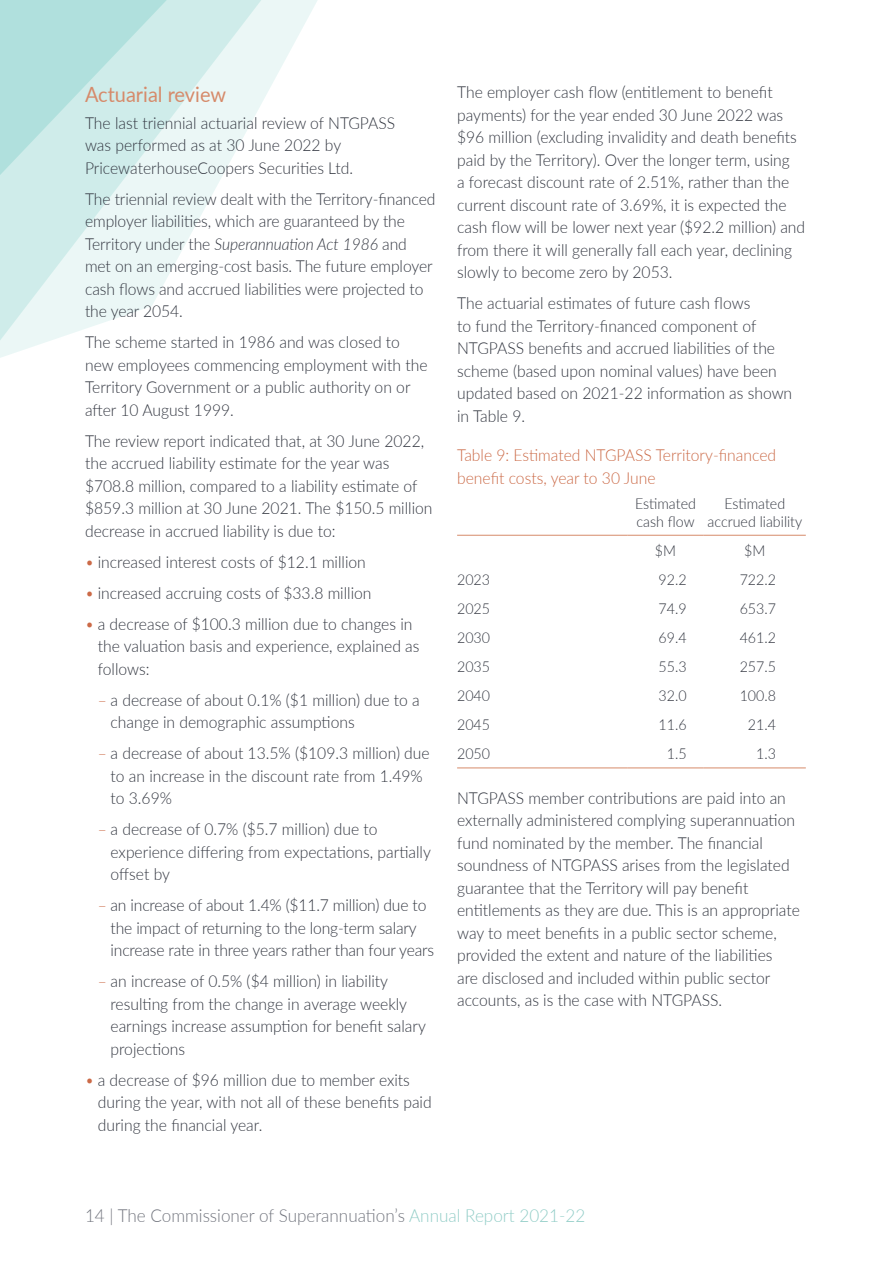
<style>
.page{position:relative;width:893px;height:1263px;background:#fff}
.page>*{position:absolute;margin:0;border:0;box-sizing:border-box;transform-origin:0 0}
.AR_Heading_3{font:21px "Lato";color:#d68a6a;scale:.95 1}
.t1{font:300 18px "Lato";color:#73767f;scale:.95 1}
.AR_Body_Text{font:300 16.5px/22.5px "Lato";color:#323640;scale:.95 1}
.AR_Table_Figure_Head{font:300 16.5px/22.5px "Lato";color:#cb6a47;scale:.95 1}
.AR_Table_Numbers{font:300 15px "Lato";color:#323640;scale:.95 1}
.AR_Table_Centred{font:300 15px/18px "Lato";color:#323640;scale:.95 1}
.AR_Table_Body_Text{font:300 15px "Lato";color:#323640;scale:.95 1}
.s1{font-style:italic}
.s2{color:#cb6a47}
.s3{color:#92cdc7}
</style>
<div class="page">
<svg style="left:196px;top:0;width:122px;height:224px"></svg>
<svg style="left:0;top:0;width:196px;height:358px;background:#d6eeed"></svg>
<hr style="left:457px;top:535px;width:170px;height:1px;background:#d68a6a">
<hr style="left:627px;top:535px;width:77px;height:1px;background:#d68a6a">
<hr style="left:704px;top:535px;width:102px;height:1px;background:#d68a6a">
<hr style="left:457px;top:767px;width:170px;height:1px;background:#d68a6a">
<hr style="left:627px;top:767px;width:77px;height:1px;background:#d68a6a">
<hr style="left:704px;top:767px;width:102px;height:1px;background:#d68a6a">
<p class="AR_Heading_3" style="left:85px;top:79px;width:150px">Actuarial review</p>
<p class="AR_Body_Text" style="left:85px;top:111px;width:328px">The last triennial actuarial review of NTGPASS was performed as at 30 June 2022 by<br>PricewaterhouseCoopers Securities Ltd.</p>
<p class="AR_Body_Text" style="left:85px;top:187px;width:370px">The triennial review dealt with the Territory‑financed employer liabilities, which are guaranteed by the Territory under the <span class="s1">Superannuation Act 1986</span> and met on an emerging-cost basis. The future employer cash flows and accrued liabilities were projected to the year 2054.</p>
<p class="AR_Body_Text" style="left:85px;top:330px;width:362px">The scheme started in 1986 and was closed to new employees commencing employment with the Territory Government or a public authority on or after 10 August 1999.</p>
<p class="AR_Body_Text" style="left:85px;top:429px;width:367px">The review report indicated that, at 30 June 2022, the accrued liability estimate for the year was $708.8 million, compared to a liability estimate of $859.3 million at 30 June 2021. The $150.5 million decrease in accrued liability is due to:</p>
<p class="AR_Body_Text" style="left:85px;top:550px;width:297px"><span class="s2">•</span> increased interest costs of $12.1 million</p>
<p class="AR_Body_Text" style="left:85px;top:581px;width:303px"><span class="s2">•</span> increased accruing costs of $33.8 million</p>
<p class="AR_Body_Text" style="left:98px;top:612px;width:340px;text-indent:-13px"><span class="s2">•</span> a decrease of $100.3 million due to changes in the valuation basis and experience, explained as follows:</p>
<p class="AR_Body_Text" style="left:111px;top:688px;width:327px;text-indent:-13px"><span class="s2">–</span> a decrease of about 0.1% ($1 million) due to a change in demographic assumptions</p>
<p class="AR_Body_Text" style="left:111px;top:741px;width:337px;text-indent:-13px"><span class="s2">–</span> a decrease of about 13.5% ($109.3 million) due to an increase in the discount rate from 1.49% to 3.69%</p>
<p class="AR_Body_Text" style="left:111px;top:817px;width:339px;text-indent:-13px"><span class="s2">–</span> a decrease of 0.7% ($5.7 million) due to experience differing from expectations, partially offset by</p>
<p class="AR_Body_Text" style="left:111px;top:893px;width:342px;text-indent:-13px"><span class="s2">–</span> an increase of about 1.4% ($11.7 million) due to the impact of returning to the long-term salary increase rate in three years rather than four years</p>
<p class="AR_Body_Text" style="left:111px;top:969px;width:333px;text-indent:-13px"><span class="s2">–</span> an increase of 0.5% ($4 million) in liability resulting from the change in average weekly earnings increase assumption for benefit salary projections</p>
<p class="AR_Body_Text" style="left:98px;top:1068px;width:353px;text-indent:-13px"><span class="s2">•</span> a decrease of $96 million due to member exits during the year, with not all of these benefits paid during the financial year.</p>
<p class="AR_Body_Text" style="left:457px;top:81px;width:368px">The employer cash flow (entitlement to benefit payments) for the year ended 30 June 2022 was $96 million (excluding invalidity and death benefits paid by the Territory). Over the longer term, using<br>a forecast discount rate of 2.51%, rather than the current discount rate of 3.69%, it is expected the cash flow will be lower next year ($92.2 million) and from there it will generally fall each year, declining slowly to become zero by 2053.</p>
<p class="AR_Body_Text" style="left:457px;top:292px;width:354px">The actuarial estimates of future cash flows<br>to fund the Territory-financed component of NTGPASS benefits and accrued liabilities of the scheme (based upon nominal values) have been updated based on 2021-22 information as shown in Table 9.</p>
<p class="AR_Table_Figure_Head" style="left:457px;top:444px;width:337px">Table 9: Estimated NTGPASS Territory-financed benefit costs, year to 30 June</p>
<p class="AR_Table_Centred" style="left:635px;top:494px;width:66px">Estimated cash flow</p>
<p class="AR_Table_Centred" style="left:707px;top:494px;width:101px;text-align:center">Estimated accrued liability</p>
<p class="AR_Table_Centred" style="left:655px;top:541px;width:24px">$M</p>
<p class="AR_Table_Centred" style="left:744px;top:541px;width:24px">$M</p>
<p class="AR_Table_Body_Text" style="left:457px;top:569px;width:36px">2023</p>
<p class="AR_Table_Numbers" style="left:659px;top:569px;width:31px">92.2</p>
<p class="AR_Table_Numbers" style="left:740px;top:569px;width:40px">722.2</p>
<p class="AR_Table_Body_Text" style="left:457px;top:598px;width:36px">2025</p>
<p class="AR_Table_Numbers" style="left:659px;top:598px;width:31px">74.9</p>
<p class="AR_Table_Numbers" style="left:740px;top:598px;width:40px">653.7</p>
<p class="AR_Table_Body_Text" style="left:457px;top:627px;width:36px">2030</p>
<p class="AR_Table_Numbers" style="left:659px;top:627px;width:31px">69.4</p>
<p class="AR_Table_Numbers" style="left:740px;top:627px;width:40px">461.2</p>
<p class="AR_Table_Body_Text" style="left:457px;top:656px;width:36px">2035</p>
<p class="AR_Table_Numbers" style="left:659px;top:656px;width:31px">55.3</p>
<p class="AR_Table_Numbers" style="left:740px;top:656px;width:40px">257.5</p>
<p class="AR_Table_Body_Text" style="left:457px;top:685px;width:36px">2040</p>
<p class="AR_Table_Numbers" style="left:659px;top:685px;width:31px">32.0</p>
<p class="AR_Table_Numbers" style="left:740px;top:685px;width:40px">100.8</p>
<p class="AR_Table_Body_Text" style="left:457px;top:714px;width:36px">2045</p>
<p class="AR_Table_Numbers" style="left:659px;top:714px;width:31px">11.6</p>
<p class="AR_Table_Numbers" style="left:748px;top:714px;width:31px">21.4</p>
<p class="AR_Table_Body_Text" style="left:457px;top:744px;width:36px">2050</p>
<p class="AR_Table_Numbers" style="left:667px;top:744px;width:22px">1.5</p>
<p class="AR_Table_Numbers" style="left:756px;top:744px;width:22px">1.3</p>
<p class="AR_Body_Text" style="left:457px;top:786px;width:362px">NTGPASS member contributions are paid into an externally administered complying superannuation fund nominated by the member. The financial soundness of NTGPASS arises from the legislated guarantee that the Territory will pay benefit entitlements as they are due. This is an appropriate way to meet benefits in a public sector scheme, provided the extent and nature of the liabilities<br>are disclosed and included within public sector accounts, as is the case with NTGPASS.</p>
<p class="t1" style="left:85px;top:1203px;width:528px">14 | The Commissioner of Superannuation’s <span class="s3">Annual Report 2021-22</span></p>
</div>
